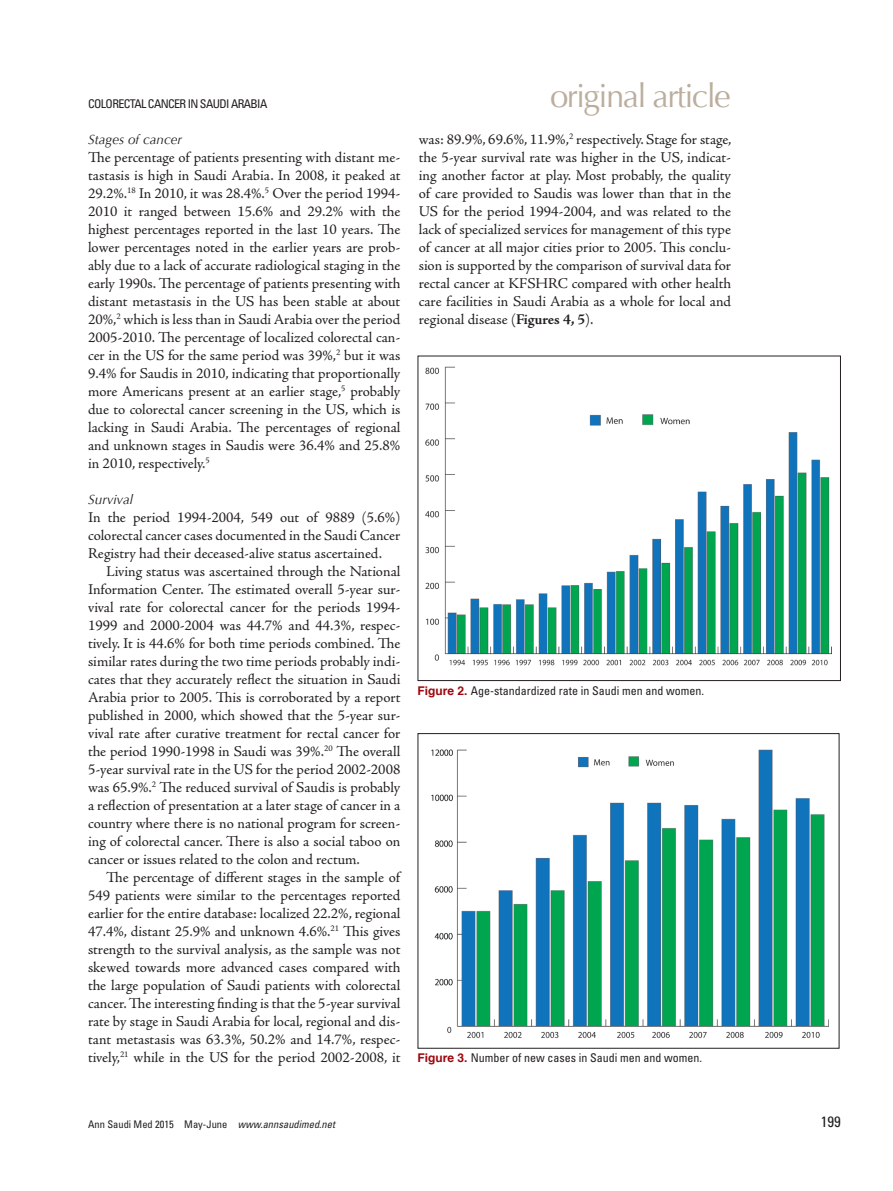
<style>
.page{position:relative;width:893px;height:1191px;background:#fff}
.page>*{position:absolute;margin:0;border:0;box-sizing:border-box;transform-origin:0 0}
.t1{font:33px "Optima";letter-spacing:-.05em;color:#bcae9e}
.t2{font:15px/18px "Adobe Jenson Pro";letter-spacing:-.005em;color:#231f20;text-align:justify}
.t3{font:condensed 15px "Univers LT Std";color:#231f20}
.t4{font:italic 13.5px "Optima";color:#231f20}
.t5{font:condensed 12px "Univers LT Std";color:#231f20}
.t6{font:condensed 12px "Univers LT Std";letter-spacing:-.05em;color:#231f20}
.t7{font:condensed 10.5px "Univers LT Std";color:#231f20}
.s1{font-weight:700}
.s2{font-family:"Helvetica";font-weight:700;font-size:12px;color:#9d070d}
.s3{font-family:"Univers LT Std";font-stretch:condensed;font-size:12px}
.s4{font-family:"Helvetica";font-weight:700;font-stretch:normal;color:#9d070d}
.s5{font-style:italic}
</style>
<div class="page">
<img style="left:431px;top:750px;width:397px;height:289px">
<img style="left:426px;top:366px;width:406px;height:300px">
<div style="left:418px;top:356px;width:423px;height:325px;border:1px solid #231f20"></div>
<p class="t6" style="left:88px;top:96px;width:179px">colorectal cancer in saudi Arabia</p>
<h1 class="t1" style="left:550px;top:76px;width:182px">original article</h1>
<p class="t2" style="left:419px;top:131px;width:314px">was: 89.9%, 69.6%, 11.9%,<sup>2</sup> respectively. Stage for stage, the 5-year survival rate was higher in the US, indicat&shy;ing another factor at play. Most probably, the quality of care provided to Saudis was lower than that in the US for the period 1994-2004, and was related to the lack of specialized services for management of this type of cancer at all major cities prior to 2005. This conclu&shy;sion is supported by the comparison of survival data for rectal cancer at KFSHRC compared with other health care facilities in Saudi Arabia as a whole for local and regional disease (<span class="s1">Figures 4, 5</span>).</p>
<p class="t4" style="left:88px;top:132px;width:96px">Stages of cancer</p>
<p class="t2" style="left:88px;top:149px;width:314px">The percentage of patients presenting with distant me&shy;tastasis is high in Saudi Arabia. In 2008, it peaked at 29.2%.<sup>18</sup> In 2010, it was 28.4%.<sup>5</sup> Over the period 1994- 2010 it ranged between 15.6% and 29.2% with the highest percentages reported in the last 10 years. The lower percentages noted in the earlier years are prob&shy;ably due to a lack of accurate radiological staging in the early 1990s. The percentage of patients presenting with distant metastasis in the US has been stable at about 20%,<sup>2</sup> which is less than in Saudi Arabia over the period 2005-2010. The percentage of localized colorectal can&shy;cer in the US for the same period was 39%,<sup>2</sup> but it was 9.4% for Saudis in 2010, indicating that proportionally more Americans present at an earlier stage,<sup>5</sup> probably due to colorectal cancer screening in the US, which is lacking in Saudi Arabia. The percentages of regional and unknown stages in Saudis were 36.4% and 25.8% in 2010, respectively.<sup>5</sup></p>
<p class="t4" style="left:88px;top:492px;width:46px">Survival</p>
<p class="t2" style="left:88px;top:509px;width:314px">In the period 1994-2004, 549 out of 9889 (5.6%) colorectal cancer cases documented in the Saudi Cancer Registry had their deceased-alive status ascertained.</p>
<p class="t2" style="left:88px;top:563px;width:314px;text-indent:18px">Living status was ascertained through the National Information Center. The estimated overall 5-year sur&shy;vival rate for colorectal cancer for the periods 1994- 1999 and 2000-2004 was 44.7% and 44.3%, respec&shy;tively. It is 44.6% for both time periods combined. The similar rates during the two time periods probably indi&shy;cates that they accurately reflect the situation in Saudi Arabia prior to 2005. This is corroborated by a report published in 2000, which showed that the 5-year sur&shy;vival rate after curative treatment for rectal cancer for the period 1990-1998 in Saudi was 39%.<sup>20</sup> The overall 5-year survival rate in the US for the period 2002-2008 was 65.9%.<sup>2</sup> The reduced survival of Saudis is probably a reflection of presentation at a later stage of cancer in a country where there is no national program for screen&shy;ing of colorectal cancer. There is also a social taboo on cancer or issues related to the colon and rectum.</p>
<p class="t2" style="left:88px;top:869px;width:616px;text-align:left;text-indent:18px">The percentage of different stages in the sample of<br>549 patients were similar to the percentages reported<br>earlier for the entire database: localized 22.2%, regional<br>47.4%, distant 25.9% and unknown 4.6%.<sup>21</sup> This gives<br>strength to the survival analysis, as the sample was not<br>skewed towards more advanced cases compared with<br>the large population of Saudi patients with colorectal<br>cancer. The interesting finding is that the 5-year survival<br>rate by stage in Saudi Arabia for local, regional and dis-<br>tant metastasis was 63.3%, 50.2% and 14.7%, respec-<br>tively,<sup>21</sup> while in the US for the period 2002-2008, it <span class="s2">Figure 3.</span> <span class="s3">N umber of new cases in Saudi men and women.</span></p>
<p class="t5" style="left:418px;top:683px;width:288px"><span class="s4">Figure 2.</span> Age-standardized rate in Saudi men and women.</p>
<p class="t7" style="left:88px;top:1118px;width:248px">Ann Saudi Med 2015 May-June <span class="s5">www.annsaudimed.net</span></p>
<p class="t3" style="left:821px;top:1111px;width:21px">199</p>
</div>
